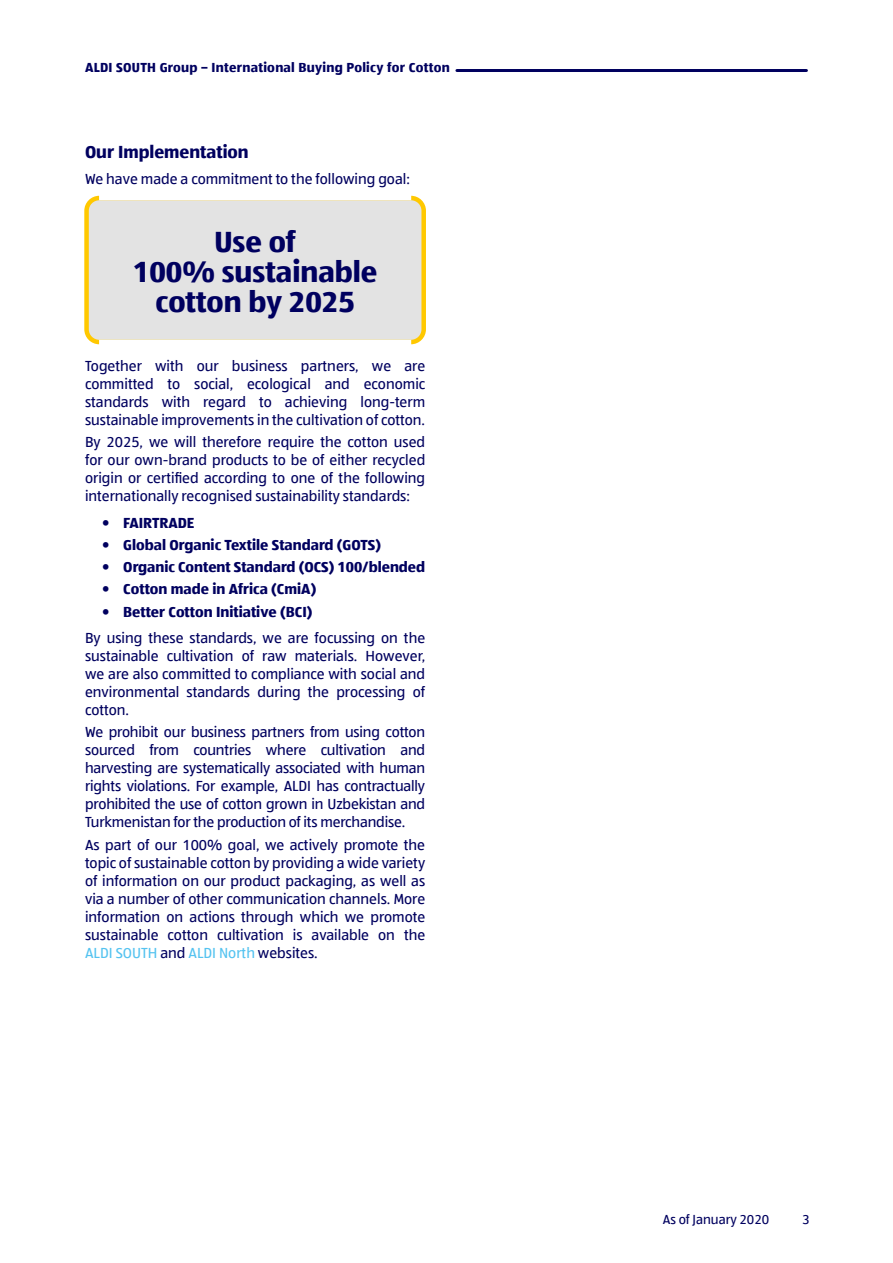
<style>
.page{position:relative;width:893px;height:1263px;background:#fff}
.page>*{position:absolute;margin:0;border:0;box-sizing:border-box;transform-origin:0 0}
.t1{font:700 30px/30px "ALDISUED Office";color:#00005f;text-align:center}
.t2{font:700 18px "ALDISUED Office";color:#00005f}
.t3{font:15px/18px "ALDISUED Office";color:#00005f;text-align:justify}
.t4{font:700 15px "ALDISUED Office";color:#00005f}
.t5{font:700 13.5px "ALDISUED Office";letter-spacing:.02em;color:#00005f}
.t6{font:13.5px "ALDISUED Office";color:#00005f}
.s1{color:#55c3f0}
</style>
<div class="page">
<hr style="left:457px;top:69px;width:349px;height:3px;background:#00005f">
<div style="left:87px;top:198px;width:337px;height:144px;background:#e3e3e3;border-radius:13px"></div>
<div style="left:84px;top:196px;width:342px;height:148px;border:4px solid #ffc800;border-radius:13px"></div>
<div style="left:99px;top:194px;width:312px;height:6px;background:#fff"></div>
<div style="left:99px;top:340px;width:312px;height:6px;background:#fff"></div>
<p class="t5" style="left:85px;top:58px;width:366px">ALDI SOUTH Group – International Buying Policy for Cotton</p>
<p class="t2" style="left:85px;top:140px;width:165px">Our Implementation</p>
<p class="t3" style="left:85px;top:170px;width:326px">We have made a commitment to the following goal:</p>
<h1 class="t1" style="left:133px;top:226px;width:246px">Use of<br>100% sustainable cotton by 2025</h1>
<p class="t3" style="left:85px;top:356px;width:342px">Together with our business partners, we are committed to social, ecological and economic standards with regard to achieving long-term sustainable improvements in the cultivation of cotton.</p>
<p class="t3" style="left:85px;top:433px;width:342px">By 2025, we will therefore require the cotton used for our own-brand products to be of either recycled origin or certified according to one of the following internationally recognised sustainability standards:</p>
<p class="t4" style="left:102px;top:512px;width:94px">• FAIRTRADE</p>
<p class="t4" style="left:102px;top:535px;width:280px">• Global Organic Textile Standard (GOTS)</p>
<p class="t4" style="left:102px;top:557px;width:325px">• Organic Content Standard (OCS) 100/blended</p>
<p class="t4" style="left:102px;top:579px;width:216px">• Cotton made in Africa (CmiA)</p>
<p class="t4" style="left:102px;top:601px;width:212px">• Better Cotton Initiative (BCI)</p>
<p class="t3" style="left:85px;top:629px;width:342px">By using these standards, we are focussing on the sustainable cultivation of raw materials. However, we are also committed to compliance with social and environmental standards during the processing of cotton.</p>
<p class="t3" style="left:85px;top:723px;width:342px">We prohibit our business partners from using cotton sourced from countries where cultivation and harvesting are systematically associated with human rights violations. For example, ALDI has contractually prohibited the use of cotton grown in Uzbekistan and Turkmenistan for the production of its merchandise.</p>
<p class="t3" style="left:85px;top:835px;width:342px">As part of our 100% goal, we actively promote the topic of sustainable cotton by providing a wide variety of information on our product packaging, as well as via a number of other communication channels. More information on actions through which we promote sustainable cotton cultivation is available on the <span class="s1">ALDI SOUTH</span> and <span class="s1">ALDI North</span> websites.</p>
<p class="t6" style="left:663px;top:1211px;width:108px">As of January 2020</p>
<p class="t6" style="left:803px;top:1211px;width:9px">3</p>
</div>
